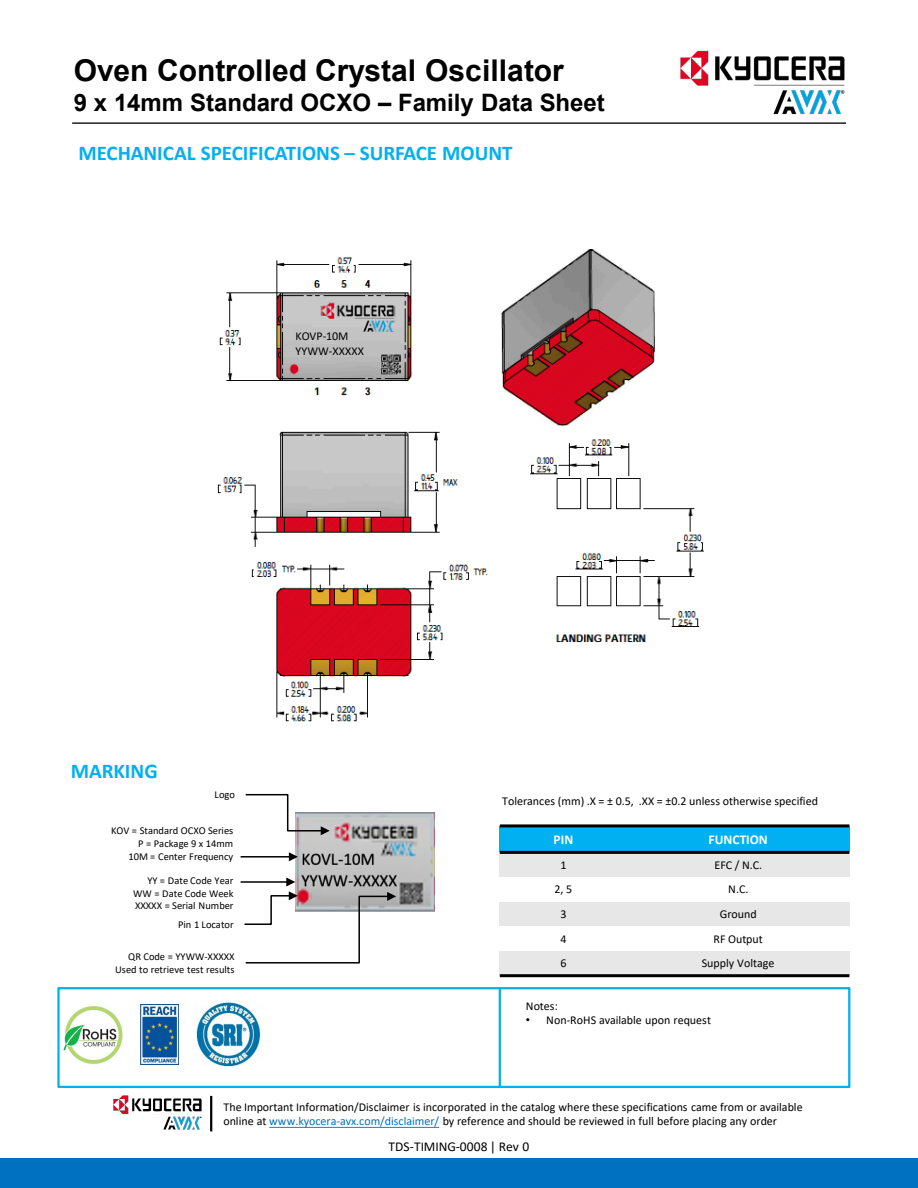
<style>
.page{position:relative;width:918px;height:1188px;background:#fff}
.page>*{position:absolute;margin:0;border:0;box-sizing:border-box;transform-origin:0 0}
.t1{font:700 30px "Arial";color:#000}
.t2{font:700 24px "Arial";letter-spacing:-.005em;color:#000}
.t3{font:700 21px "Calibri";color:#00b0f0}
.t4{font:13.5px "Calibri";color:#000}
.t5{font:700 13.5px "Calibri";color:#fff}
.t6{font:12px/14.4px "Calibri";color:#000}
.t7{font:10.5px "Calibri";letter-spacing:-.005em;color:#000}
.s1{font-family:"Arial"}
.s2{color:#0070c0}
</style>
<div class="page">
<hr style="left:72px;top:122px;width:774px;height:2px;background:#231f20">
<img style="left:113px;top:1095px;width:98px;height:37px">
<hr style="left:210px;top:1096px;width:2px;height:35px;background:#000">
<svg style="left:269px;top:1127px;width:170px;height:1px"></svg>
<div style="left:0;top:1159px;width:918px;height:29px;background:#0070c0"></div>
<img style="left:661px;top:50px;width:186px;height:74px">
<img style="left:217px;top:249px;width:487px;height:473px">
<img style="left:63px;top:1006px;width:60px;height:58px">
<img style="left:141px;top:1004px;width:37px;height:60px">
<div style="left:57px;top:987px;width:793px;height:101px;border:2px solid #00b0f0"></div>
<hr style="left:499px;top:988px;width:2px;height:99px;background:#00b0f0">
<div style="left:500px;top:826px;width:127px;height:26px;background:#00b0f0"></div>
<div style="left:627px;top:826px;width:222px;height:26px;background:#00b0f0"></div>
<div style="left:500px;top:852px;width:127px;height:25px;background:#e7e7e7"></div>
<div style="left:627px;top:852px;width:222px;height:25px;background:#e7e7e7"></div>
<div style="left:500px;top:902px;width:127px;height:24px;background:#e7e7e7"></div>
<div style="left:627px;top:902px;width:222px;height:24px;background:#e7e7e7"></div>
<div style="left:500px;top:951px;width:127px;height:25px;background:#e7e7e7"></div>
<div style="left:627px;top:951px;width:222px;height:25px;background:#e7e7e7"></div>
<hr style="left:500px;top:851px;width:349px;height:3px;background:#000">
<hr style="left:500px;top:824px;width:349px;height:3px;background:#000">
<hr style="left:500px;top:974px;width:349px;height:3px;background:#000">
<img style="left:196px;top:1002px;width:65px;height:65px">
<img style="left:295px;top:812px;width:140px;height:99px">
<hr style="left:241px;top:856px;width:49px;height:2px;background:#000">
<svg style="left:289px;top:852px;width:9px;height:9px"></svg>
<hr style="left:241px;top:881px;width:47px;height:2px;background:#000">
<svg style="left:245px;top:793px;width:85px;height:42px"></svg>
<svg style="left:243px;top:877px;width:153px;height:87px"></svg>
<p class="t1" style="left:74px;top:49px;width:492px">Oven Controlled Crystal Oscillator</p>
<p class="t2" style="left:74px;top:85px;width:532px">9 x 14mm Standard OCXO – Family Data Sheet</p>
<p class="t3" style="left:78px;top:138px;width:436px">MECHANICAL SPECIFICATIONS – SURFACE MOUNT</p>
<p class="t6" style="left:295px;top:329px;width:55px">KOVP-10M</p>
<p class="t6" style="left:295px;top:343px;width:70px">YYWW-XXXXX</p>
<p class="t3" style="left:71px;top:756px;width:88px">MARKING</p>
<p class="t7" style="left:215px;top:788px;width:22px">Logo</p>
<p class="t7" style="left:111px;top:824px;width:123px">KOV = Standard OCXO Series</p>
<p class="t7" style="left:138px;top:836px;width:97px">P = Package 9 x 14mm</p>
<p class="t7" style="left:128px;top:849px;width:106px">10M = Center Frequency</p>
<p class="t7" style="left:147px;top:873px;width:88px">YY = Date Code Year</p>
<p class="t7" style="left:133px;top:886px;width:102px">WW = Date Code Week</p>
<p class="t7" style="left:135px;top:899px;width:100px">XXXXX = Serial Number</p>
<p class="t7" style="left:178px;top:917px;width:57px">Pin 1 Locator</p>
<p class="t7" style="left:128px;top:949px;width:108px">QR Code = YYWW-XXXXX</p>
<p class="t7" style="left:115px;top:962px;width:121px">Used to retrieve test results</p>
<p class="t6" style="left:502px;top:793px;width:317px">Tolerances (mm) .X = ± 0.5, .XX = ±0.2 unless otherwise specified</p>
<p class="t5" style="left:554px;top:830px;width:21px">PIN</p>
<p class="t5" style="left:708px;top:830px;width:61px">FUNCTION</p>
<p class="t6" style="left:561px;top:857px;width:8px">1</p>
<p class="t6" style="left:714px;top:857px;width:49px">EFC / N.C.</p>
<p class="t6" style="left:555px;top:882px;width:19px">2, 5</p>
<p class="t6" style="left:728px;top:882px;width:22px">N.C.</p>
<p class="t6" style="left:561px;top:906px;width:8px">3</p>
<p class="t6" style="left:720px;top:906px;width:38px">Ground</p>
<p class="t6" style="left:561px;top:931px;width:8px">4</p>
<p class="t6" style="left:714px;top:931px;width:51px">RF Output</p>
<p class="t6" style="left:561px;top:956px;width:8px">6</p>
<p class="t6" style="left:702px;top:956px;width:74px">Supply Voltage</p>
<p class="t6" style="left:526px;top:998px;width:34px">Notes:</p>
<p class="t6" style="left:526px;top:1013px;width:187px"><span class="s1">•</span> Non-RoHS available upon request</p>
<p class="t6" style="left:223px;top:1100px;width:581px">The Important Information/Disclaimer is incorporated in the catalog where these specifications came from or available online at <span class="s2">www.kyocera-avx.com/disclaimer/</span> by reference and should be reviewed in full before placing any order</p>
<p class="t4" style="left:389px;top:1137px;width:142px">TDS-TIMING-0008 | Rev 0</p>
</div>
